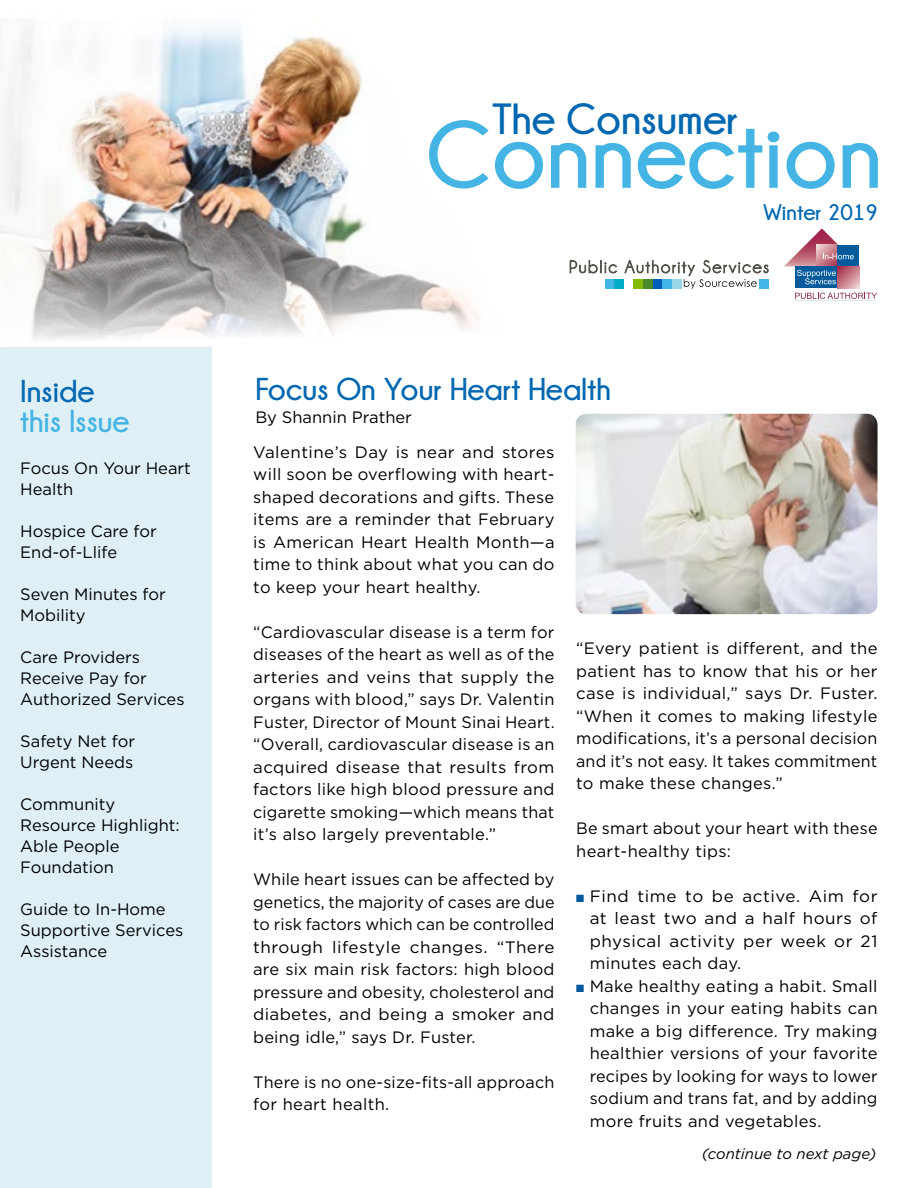
<style>
.page{position:relative;width:918px;height:1188px;background:#fff}
.page>*{position:absolute;margin:0;border:0;box-sizing:border-box;transform-origin:0 0}
.t1{font:700 95.25px "Champagne&Limousines";color:#43b4e3}
.t2{font:700 43.5px "Champagne&Limousines";color:#0067b1}
.t3{font:700 31.5px "Champagne&Limousines";color:#0067b1}
.t4{font:700 31.5px "Champagne&Limousines";color:#43b4e3}
.t5{font:700 22.5px "Champagne&Limousines";color:#0067b1}
.t6{font:16.5px/22.5px "Gotham";letter-spacing:.01em;color:#000}
.t7{font:italic 15px "Gotham";color:#000}
.s1{color:#005a9c}
</style>
<div class="page">
<img style="left:0;top:26px;width:877px;height:322px">
<div style="left:795px;top:266px;width:43px;height:22px;background:#005a9c"></div>
<svg style="left:838px;top:284px;width:21px;height:4px"></svg>
<svg style="left:784px;top:228px;width:76px;height:56px"></svg>
<svg style="left:795px;top:293px;width:82px;height:6px"></svg>
<div style="left:0;top:348px;width:211px;height:840px;background:#def0f6"></div>
<img style="left:576px;top:414px;width:302px;height:200px">
<svg style="left:570px;top:260px;width:47px;height:13px"></svg>
<svg style="left:624px;top:260px;width:145px;height:29px"></svg>
<div style="left:759px;top:279px;width:9px;height:10px;background:#40b5e6"></div>
<div style="left:672px;top:279px;width:10px;height:10px;background:#98d5e9"></div>
<div style="left:605px;top:279px;width:10px;height:10px;background:#40b5e6"></div>
<div style="left:615px;top:279px;width:9px;height:10px;background:#00acc8"></div>
<div style="left:634px;top:279px;width:9px;height:10px;background:#82bc00"></div>
<div style="left:643px;top:279px;width:10px;height:10px;background:#4b8b2b"></div>
<div style="left:653px;top:279px;width:9px;height:10px;background:#005db9"></div>
<div style="left:662px;top:279px;width:10px;height:10px;background:#40b5e6"></div>
<h3 class="t3" style="left:20px;top:374px;width:76px">Inside</h3>
<h3 class="t4" style="left:20px;top:404px;width:111px">this Issue</h3>
<p class="t6" style="left:20px;top:458px;width:172px;line-height:21px">Focus On Your Heart<br>Health</p>
<p class="t6" style="left:20px;top:521px;width:138px;line-height:21px">Hospice Care for<br>End-of-Llife</p>
<p class="t6" style="left:20px;top:584px;width:147px;line-height:21px">Seven Minutes for<br>Mobility</p>
<p class="t6" style="left:20px;top:647px;width:166px;line-height:21px">Care Providers<br>Receive Pay for<br>Authorized Services</p>
<p class="t6" style="left:20px;top:731px;width:116px;line-height:21px">Safety Net for<br>Urgent Needs</p>
<p class="t6" style="left:20px;top:794px;width:161px;line-height:21px">Community<br>Resource Highlight:<br>Able People<br>Foundation</p>
<p class="t6" style="left:20px;top:899px;width:165px;line-height:21px">Guide to In-Home<br>Supportive Services<br>Assistance</p>
<h2 class="t2" style="left:492px;top:95px;width:248px">The Consumer</h2>
<h1 class="t1" style="left:426px;top:102px;width:458px">Connection</h1>
<h3 class="t3" style="left:255px;top:372px;width:357px">Focus On Your Heart Health</h3>
<p class="t6" style="left:255px;top:405px;width:158px">By Shannin Prather</p>
<h3 class="t5" style="left:764px;top:200px;width:116px">Winter 2019</h3>
<p class="t6" style="left:253px;top:440px;width:303px;text-align:justify">Valentine’s Day is near and stores will soon be overflowing with heart&shy;shaped decorations and gifts. These items are a reminder that February is American Heart Health Month—a time to think about what you can do to keep your heart healthy.</p>
<p class="t6" style="left:253px;top:620px;width:303px;text-align:justify">“Cardiovascular disease is a term for diseases of the heart as well as of the arteries and veins that supply the organs with blood,” says Dr. Valentin Fuster, Director of Mount Sinai Heart. “Overall, cardiovascular disease is an acquired disease that results from factors like high blood pressure and cigarette smoking—which means that it’s also largely preventable.”</p>
<p class="t6" style="left:253px;top:868px;width:303px;text-align:justify">While heart issues can be affected by genetics, the majority of cases are due to risk factors which can be controlled through lifestyle changes. “There are six main risk factors: high blood pressure and obesity, cholesterol and diabetes, and being a smoker and being idle,” says Dr. Fuster.</p>
<p class="t6" style="left:253px;top:1070px;width:303px">There is no one-size-fits-all approach for heart health.</p>
<p class="t6" style="left:576px;top:637px;width:303px;text-align:justify">“Every patient is different, and the patient has to know that his or her case is individual,” says Dr. Fuster. “When it comes to making lifestyle modifications, it’s a personal decision and it’s not easy. It takes commitment to make these changes.”</p>
<p class="t6" style="left:576px;top:817px;width:303px">Be smart about your heart with these heart-healthy tips:</p>
<p class="t6" style="left:590px;top:884px;width:289px;text-align:justify;text-indent:-13px"><span class="s1">■</span> Find time to be active. Aim for at least two and a half hours of physical activity per week or 21 minutes each day.</p>
<p class="t6" style="left:590px;top:974px;width:289px;text-align:justify;text-indent:-13px"><span class="s1">■</span> Make healthy eating a habit. Small changes in your eating habits can make a big difference. Try making healthier versions of your favorite recipes by looking for ways to lower sodium and trans fat, and by adding more fruits and vegetables.</p>
<p class="t7" style="left:702px;top:1145px;width:176px">(continue to next page)</p>
</div>
